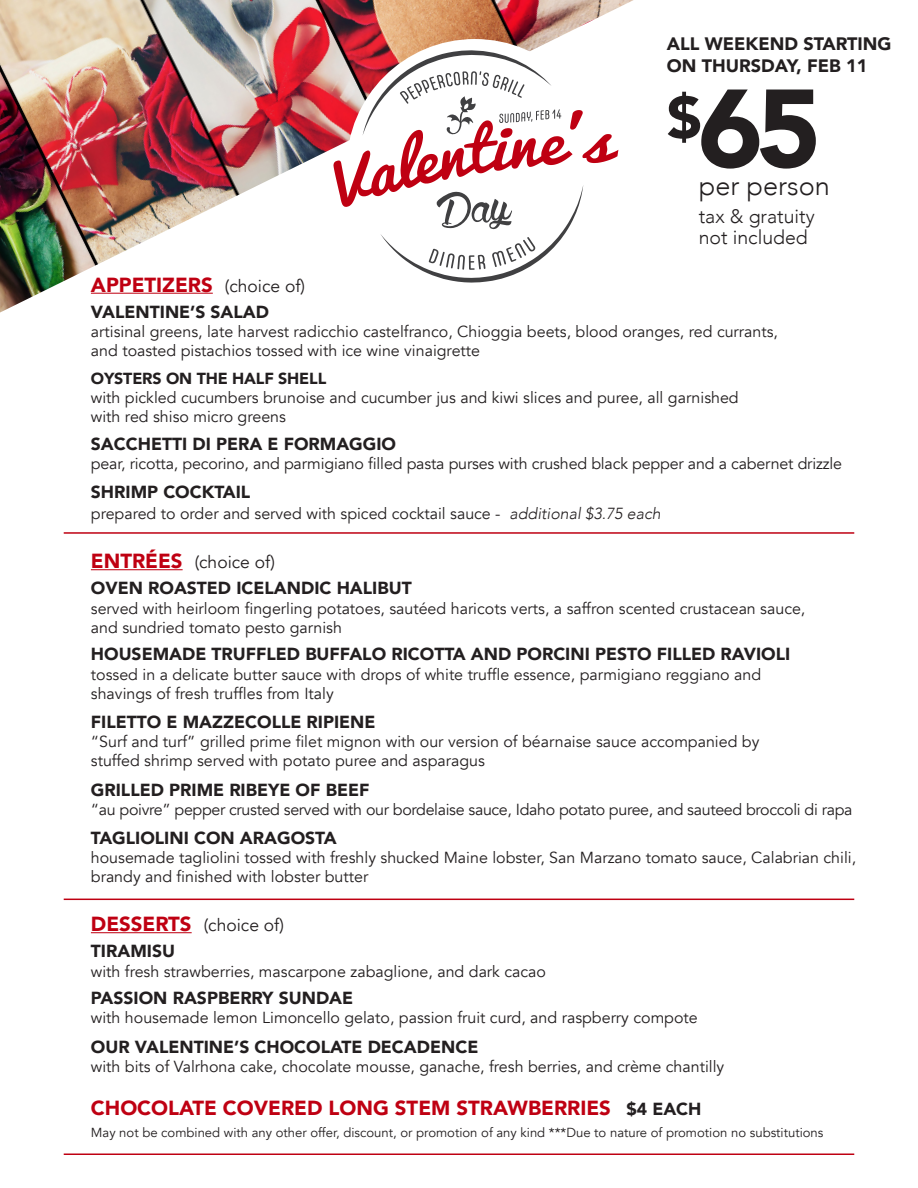
<style>
.page{position:relative;width:918px;height:1188px;background:#fff}
.page>*{position:absolute;margin:0;border:0;box-sizing:border-box;transform-origin:0 0}
.t1{font:900 109.8px "Avenir";color:#231f20}
.t2{font:300 27.15px "Avenir";color:#231f20}
.t3{font:900 20.4px "Avenir";color:#bf0012}
.t4{font:300 19.5px "Avenir";color:#231f20}
.t5{font:900 18px "Avenir";color:#231f20}
.t6{font:900 17.4px "Avenir";color:#231f20}
.t7{font:17.4px "Avenir";color:#231f20}
.t8{font:16.05px/19.2px "Avenir";color:#231f20}
.t9{font:16.05px "Avenir";letter-spacing:-.02em;color:#231f20}
.t10{font:900 16.05px "Avenir";letter-spacing:-.01em;color:#231f20}
.t11{font:13.05px "Avenir";color:#231f20}
.s1{font-weight:400;font-size:17.4px;color:#231f20}
.s2{font-weight:300;font-style:italic}
.s3{font-weight:900;font-size:20.4px;color:#bf0012}
.s4{font-size:17.4px;color:#231f20}
</style>
<div class="page">
<img style="left:0;top:0;width:633px;height:313px">
<hr style="left:91px;top:293px;width:122px;height:1px;background:#bf0012">
<hr style="left:91px;top:569px;width:92px;height:1px;background:#bf0012">
<hr style="left:91px;top:932px;width:101px;height:1px;background:#bf0012">
<div style="left:347px;top:39px;width:256px;height:256px;background:#fff;border-radius:50%"></div>
<hr style="left:64px;top:1154px;width:790px;height:1px;background:#bf0012">
<hr style="left:64px;top:899px;width:790px;height:1px;background:#bf0012">
<hr style="left:64px;top:532px;width:790px;height:2px;background:#bf0012">
<svg style="left:333px;top:50px;width:285px;height:233px"></svg>
<p class="t5" style="left:667px;top:28px;width:226px">ALL WEEKEND STARTING</p>
<p class="t5" style="left:667px;top:50px;width:202px">ON THURSDAY, FEB 11</p>
<p class="t1" style="left:667px;top:35px;width:156px"><sup>$</sup>65</p>
<p class="t2" style="left:699px;top:169px;width:133px">per person</p>
<p class="t4" style="left:699px;top:205px;width:117px">tax &amp; gratuity</p>
<p class="t4" style="left:699px;top:226px;width:111px">not included</p>
<p class="t3" style="left:91px;top:267px;width:216px">APPETIZERS <span class="s1">(choice of)</span></p>
<p class="t6" style="left:91px;top:297px;width:180px">VALENTINE’S SALAD</p>
<p class="t8" style="left:91px;top:322px;width:689px">artisinal greens, late harvest radicchio castelfranco, Chioggia beets, blood oranges, red currants,</p>
<p class="t8" style="left:91px;top:341px;width:391px">and toasted pistachios tossed with ice wine vinaigrette</p>
<p class="t10" style="left:91px;top:365px;width:237px">OYSTERS ON THE HALF SHELL</p>
<p class="t8" style="left:91px;top:388px;width:649px">with pickled cucumbers brunoise and cucumber jus and kiwi slices and puree, all garnished</p>
<p class="t8" style="left:91px;top:408px;width:197px">with red shiso micro greens</p>
<p class="t6" style="left:91px;top:429px;width:307px">SACCHETTI DI PERA E FORMAGGIO</p>
<p class="t8" style="left:91px;top:454px;width:753px">pear, ricotta, pecorino, and parmigiano filled pasta purses with crushed black pepper and a cabernet drizzle</p>
<p class="t6" style="left:91px;top:477px;width:161px">SHRIMP COCKTAIL</p>
<p class="t8" style="left:91px;top:504px;width:571px">prepared to order and served with spiced cocktail sauce - <span class="s2">additional $3.75 each</span></p>
<p class="t7" style="left:91px;top:552px;width:186px"><span class="s3">ENTRÉES</span> (choice of)</p>
<p class="t6" style="left:91px;top:573px;width:322px">OVEN ROASTED ICELANDIC HALIBUT</p>
<p class="t8" style="left:91px;top:599px;width:716px">served with heirloom fingerling potatoes, sautéed haricots verts, a saffron scented crustacean sauce,</p>
<p class="t8" style="left:91px;top:618px;width:253px">and sundried tomato pesto garnish</p>
<p class="t6" style="left:91px;top:640px;width:701px">HOUSEMADE TRUFFLED BUFFALO RICOTTA AND PORCINI PESTO FILLED RAVIOLI</p>
<p class="t8" style="left:91px;top:665px;width:672px">tossed in a delicate butter sauce with drops of white truffle essence, parmigiano reggiano and</p>
<p class="t8" style="left:91px;top:684px;width:244px">shavings of fresh truffles from Italy</p>
<p class="t6" style="left:91px;top:707px;width:286px">FILETTO E MAZZECOLLE RIPIENE</p>
<p class="t8" style="left:91px;top:732px;width:670px">“Surf and turf” grilled prime filet mignon with our version of béarnaise sauce accompanied by</p>
<p class="t8" style="left:91px;top:752px;width:395px">stuffed shrimp served with potato puree and asparagus</p>
<p class="t6" style="left:91px;top:775px;width:280px">GRILLED PRIME RIBEYE OF BEEF</p>
<p class="t9" style="left:91px;top:800px;width:763px">“au poivre” pepper crusted served with our bordelaise sauce, Idaho potato puree, and sauteed broccoli di rapa</p>
<p class="t6" style="left:91px;top:823px;width:247px">TAGLIOLINI CON ARAGOSTA</p>
<p class="t8" style="left:91px;top:848px;width:767px">housemade tagliolini tossed with freshly shucked Maine lobster, San Marzano tomato sauce, Calabrian chili, brandy and finished with lobster butter</p>
<p class="t7" style="left:91px;top:915px;width:195px"><span class="s3">DESSERTS</span> (choice of)</p>
<p class="t6" style="left:91px;top:936px;width:86px">TIRAMISU</p>
<p class="t8" style="left:91px;top:962px;width:457px">with fresh strawberries, mascarpone zabaglione, and dark cacao</p>
<p class="t6" style="left:91px;top:983px;width:264px">PASSION RASPBERRY SUNDAE</p>
<p class="t8" style="left:91px;top:1009px;width:608px">with housemade lemon Limoncello gelato, passion fruit curd, and raspberry compote</p>
<p class="t6" style="left:91px;top:1032px;width:389px">OUR VALENTINE’S CHOCOLATE DECADENCE</p>
<p class="t8" style="left:91px;top:1057px;width:635px">with bits of Valrhona cake, chocolate mousse, ganache, fresh berries, and crème chantilly</p>
<p class="t3" style="left:91px;top:1091px;width:612px">CHOCOLATE COVERED LONG STEM STRAWBERRIES <span class="s4">$4 EACH</span></p>
<p class="t11" style="left:91px;top:1125px;width:734px">May not be combined with any other offer, discount, or promotion of any kind ***Due to nature of promotion no substitutions</p>
</div>
